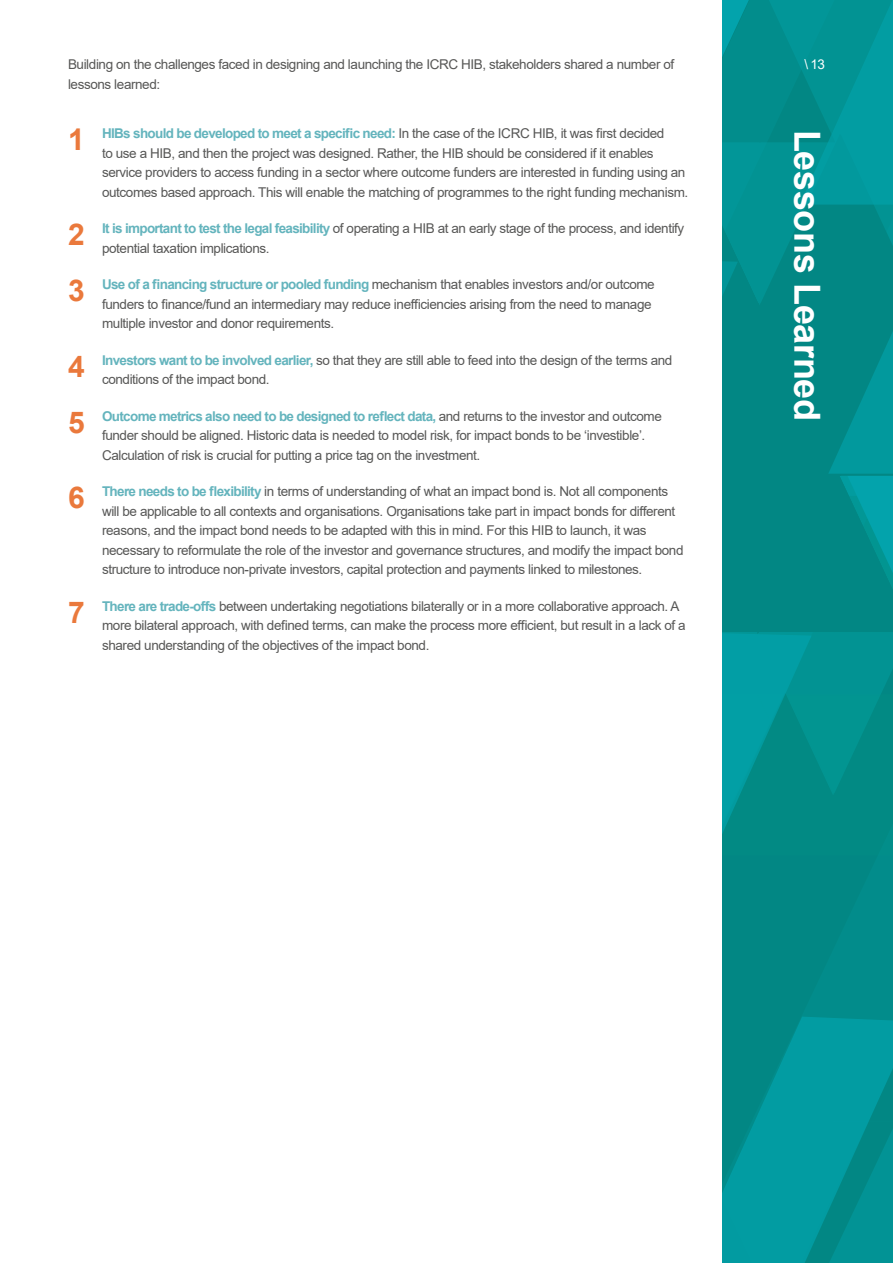
<style>
.page{position:relative;width:893px;height:1263px;background:#fff}
.page>*{position:absolute;margin:0;border:0;box-sizing:border-box;transform-origin:0 0}
.t1{font:700 36px "Arial";letter-spacing:-.01em;color:#fff}
.t2{font:700 30px "Arial";color:#ea793c}
.Body_Text_SPAN{font:13.5px/19.5px "Arial";letter-spacing:-.03em;color:#575756}
.t3{font:13.5px "Arial";color:#fff}
.s1{font-weight:700;color:#64b4bd}
</style>
<div class="page">
<svg style="left:722px;top:0;width:171px;height:1263px;background:#028f8e"></svg>
<h1 class="Body_Text_SPAN" style="left:68px;top:55px;width:608px">Building on the challenges faced in designing and launching the ICRC HIB, stakeholders shared a number of lessons learned:</h1>
<p class="t2" style="left:68px;top:118px;width:18px">1</p>
<p class="Body_Text_SPAN" style="left:102px;top:124px;width:588px"><span class="s1">HIBs should be developed to meet a specific need:</span> In the case of the ICRC HIB, it was first decided<br>to use a HIB, and then the project was designed. Rather, the HIB should be considered if it enables service providers to access funding in a sector where outcome funders are interested in funding using an outcomes based approach. This will enable the matching of programmes to the right funding mechanism.</p>
<p class="t2" style="left:68px;top:213px;width:18px">2</p>
<p class="Body_Text_SPAN" style="left:102px;top:219px;width:584px"><span class="s1">It is important to test the legal feasibility</span> of operating a HIB at an early stage of the process, and identify potential taxation implications.</p>
<p class="t2" style="left:68px;top:269px;width:18px">3</p>
<p class="Body_Text_SPAN" style="left:102px;top:275px;width:554px"><span class="s1">Use of a financing structure or pooled funding</span> mechanism that enables investors and/or outcome funders to finance/fund an intermediary may reduce inefficiencies arising from the need to manage multiple investor and donor requirements.</p>
<p class="t2" style="left:68px;top:345px;width:18px">4</p>
<p class="Body_Text_SPAN" style="left:102px;top:350px;width:572px"><span class="s1">Investors want to be involved earlier,</span> so that they are still able to feed into the design of the terms and conditions of the impact bond.</p>
<p class="t2" style="left:68px;top:401px;width:18px">5</p>
<p class="Body_Text_SPAN" style="left:102px;top:406px;width:561px"><span class="s1">Outcome metrics also need to be designed to reflect data,</span> and returns to the investor and outcome funder should be aligned. Historic data is needed to model risk, for impact bonds to be ‘investible’.<br>Calculation of risk is crucial for putting a price tag on the investment.</p>
<p class="t2" style="left:68px;top:476px;width:18px">6</p>
<p class="Body_Text_SPAN" style="left:102px;top:482px;width:583px"><span class="s1">There needs to be flexibility</span> in terms of understanding of what an impact bond is. Not all components will be applicable to all contexts and organisations. Organisations take part in impact bonds for different reasons, and the impact bond needs to be adapted with this in mind. For this HIB to launch, it was necessary to reformulate the role of the investor and governance structures, and modify the impact bond structure to introduce non-private investors, capital protection and payments linked to milestones.</p>
<p class="t2" style="left:68px;top:591px;width:18px">7</p>
<p class="Body_Text_SPAN" style="left:102px;top:596px;width:585px"><span class="s1">There are trade-offs</span> between undertaking negotiations bilaterally or in a more collaborative approach. A more bilateral approach, with defined terms, can make the process more efficient, but result in a lack of a shared understanding of the objectives of the impact bond.</p>
<p class="t3" style="left:804px;top:55px;width:22px">\ 13</p>
<h1 class="t1" style="left:832px;top:130px;width:293px;rotate:90deg">Lessons Learned</h1>
</div>
